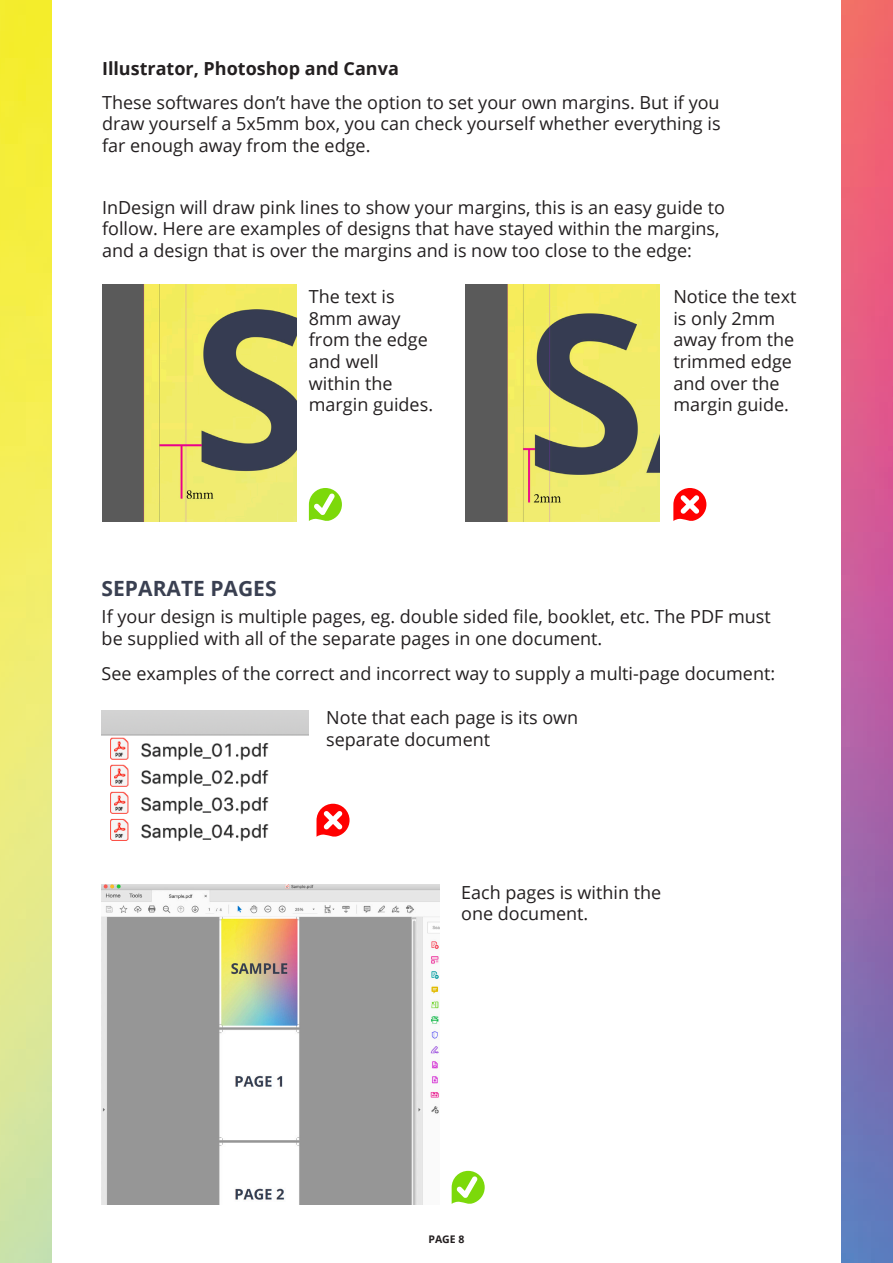
<style>
.page{position:relative;width:893px;height:1263px;background:#fff}
.page>*{position:absolute;margin:0;border:0;box-sizing:border-box;transform-origin:0 0}
.t1{font:700 21px "Open Sans";color:#3a4051}
.t2{font:18px/21.6px "Open Sans";color:#231f20}
.t3{font:700 18px "Open Sans";color:#231f20}
.t4{font:700 10.5px "Open Sans";color:#231f20}
</style>
<div class="page">
<img style="left:0;top:0;width:51px;height:1263px">
<img style="left:842px;top:0;width:51px;height:1263px">
<img style="left:465px;top:284px;width:195px;height:238px">
<img style="left:102px;top:284px;width:194px;height:238px">
<svg style="left:673px;top:488px;width:33px;height:33px"></svg>
<svg style="left:316px;top:804px;width:34px;height:33px"></svg>
<svg style="left:309px;top:488px;width:33px;height:33px"></svg>
<svg style="left:452px;top:1171px;width:33px;height:33px"></svg>
<img style="left:102px;top:710px;width:207px;height:132px">
<img style="left:102px;top:885px;width:338px;height:320px">
<p class="t3" style="left:102px;top:55px;width:298px">Illustrator, Photoshop and Canva</p>
<p class="t2" style="left:102px;top:91px;width:620px;text-align:justify">These softwares don’t have the option to set your own margins. But if you draw yourself a 5x5mm box, you can check yourself whether everything is far enough away from the edge.</p>
<p class="t2" style="left:102px;top:196px;width:624px">InDesign will draw pink lines to show your margins, this is an easy guide to follow. Here are examples of designs that have stayed within the margins, and a design that is over the margins and is now too close to the edge:</p>
<p class="t2" style="left:309px;top:285px;width:126px">The text is<br>8mm away from the edge and well within the margin guides.</p>
<p class="t2" style="left:673px;top:285px;width:125px">Notice the text is only 2mm away from the trimmed edge and over the margin guide.</p>
<p class="t1" style="left:102px;top:574px;width:176px">SEPARATE PAGES</p>
<p class="t2" style="left:102px;top:605px;width:671px">If your design is multiple pages, eg. double sided file, booklet, etc. The PDF must be supplied with all of the separate pages in one document.</p>
<p class="t2" style="left:102px;top:662px;width:675px">See examples of the correct and incorrect way to supply a multi-page document:</p>
<p class="t2" style="left:326px;top:706px;width:254px">Note that each page is its own separate document</p>
<p class="t2" style="left:461px;top:881px;width:202px">Each pages is within the one document.</p>
<p class="t4" style="left:428px;top:1232px;width:38px">PAGE 8</p>
</div>
